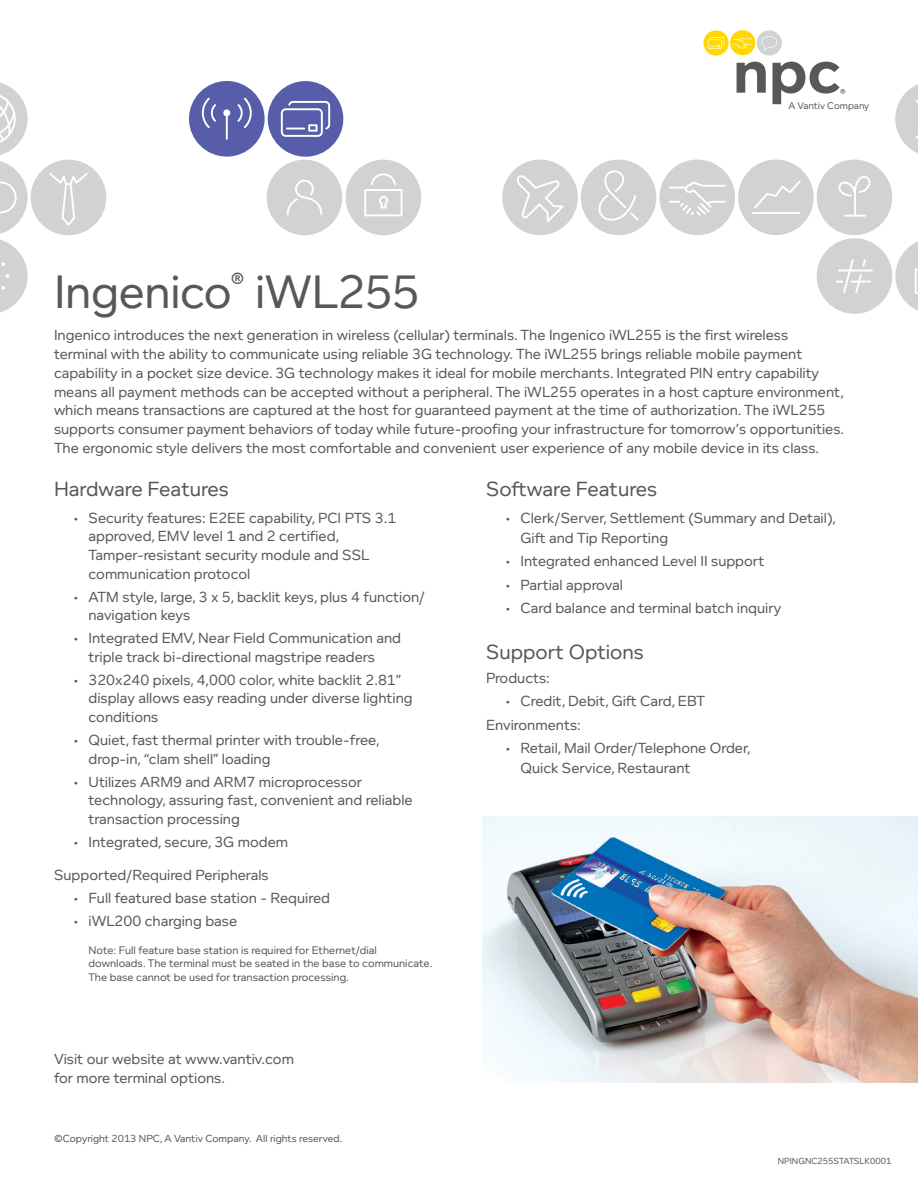
<style>
.page{position:relative;width:918px;height:1188px;background:#fff}
.page>*{position:absolute;margin:0;border:0;box-sizing:border-box;transform-origin:0 0}
.t1{font:700 62.1px "Foundry Context";color:#57585a}
.t2{font:48px "Foundry Context";letter-spacing:-.005em;color:#57585a}
.t3{font:21px "Foundry Context";color:#57585a}
.t4{font:15px/18.8px "Foundry Context";color:#57585a}
.t5{font:11.55px "Foundry Context";color:#57585a}
.t6{font:11.25px/13.5px "Foundry Context";color:#57585a}
.t7{font:10.5px "Foundry Context";color:#57585a}
.t8{font:9.9px "Foundry Context";color:#57585a}
.t9{font:9px "Foundry Context";color:#57585a}
</style>
<div class="page">
<svg style="left:0;top:82px;width:106px;height:231px"></svg>
<svg style="left:502px;top:84px;width:416px;height:230px"></svg>
<svg style="left:189px;top:81px;width:232px;height:154px"></svg>
<svg style="left:703px;top:30px;width:79px;height:26px"></svg>
<img style="left:483px;top:816px;width:435px;height:266px">
<p class="t1" style="left:733px;top:35px;width:110px">npc</p>
<p class="t8" style="left:789px;top:99px;width:82px">A Vantiv Company</p>
<p class="t5" style="left:840px;top:86px;width:7px">®</p>
<p class="t2" style="left:54px;top:264px;width:367px">Ingenico<sup>®</sup> iWL255</p>
<p class="t4" style="left:54px;top:326px;width:792px">Ingenico introduces the next generation in wireless (cellular) terminals. The Ingenico iWL255 is the first wireless terminal with the ability to communicate using reliable 3G technology. The iWL255 brings reliable mobile payment capability in a pocket size device. 3G technology makes it ideal for mobile merchants. Integrated PIN entry capability means all payment methods can be accepted without a peripheral. The iWL255 operates in a host capture environment, which means transactions are captured at the host for guaranteed payment at the time of authorization. The iWL255 supports consumer payment behaviors of today while future-proofing your infrastructure for tomorrow’s opportunities.<br>The ergonomic style delivers the most comfortable and convenient user experience of any mobile device in its class.</p>
<p class="t3" style="left:54px;top:477px;width:177px">Hardware Features</p>
<p class="t4" style="left:88px;top:508px;width:309px;text-indent:-15px">• Security features: E2EE capability, PCI PTS 3.1 approved, EMV level 1 and 2 certified, Tamper-resistant security module and SSL communication protocol</p>
<p class="t4" style="left:88px;top:587px;width:338px;text-indent:-15px">• ATM style, large, 3 x 5, backlit keys, plus 4 function/ navigation keys</p>
<p class="t4" style="left:88px;top:628px;width:314px;text-indent:-15px">• Integrated EMV, Near Field Communication and triple track bi-directional magstripe readers</p>
<p class="t4" style="left:88px;top:670px;width:326px;text-indent:-15px">• 320x240 pixels, 4,000 color, white backlit 2.81” display allows easy reading under diverse lighting conditions</p>
<p class="t4" style="left:88px;top:730px;width:293px;text-indent:-15px">• Quiet, fast thermal printer with trouble-free, drop-in, “clam shell” loading</p>
<p class="t4" style="left:88px;top:772px;width:326px;text-indent:-15px">• Utilizes ARM9 and ARM7 microprocessor technology, assuring fast, convenient and reliable transaction processing</p>
<p class="t4" style="left:74px;top:832px;width:216px">• Integrated, secure, 3G modem</p>
<p class="t4" style="left:54px;top:865px;width:216px">Supported/Required Peripherals</p>
<p class="t4" style="left:74px;top:888px;width:258px">• Full featured base station - Required</p>
<p class="t4" style="left:74px;top:911px;width:165px">• iWL200 charging base</p>
<p class="t6" style="left:88px;top:943px;width:345px">Note: Full feature base station is required for Ethernet/dial downloads. The terminal must be seated in the base to communicate.<br>The base cannot be used for transaction processing.</p>
<p class="t3" style="left:486px;top:477px;width:173px">Software Features</p>
<p class="t4" style="left:520px;top:508px;width:317px;line-height:19.5px;text-indent:-15px">• Clerk/Server, Settlement (Summary and Detail),<br>Gift and Tip Reporting</p>
<p class="t4" style="left:506px;top:552px;width:260px">• Integrated enhanced Level II support</p>
<p class="t4" style="left:506px;top:575px;width:119px">• Partial approval</p>
<p class="t4" style="left:506px;top:599px;width:277px">• Card balance and terminal batch inquiry</p>
<p class="t3" style="left:486px;top:640px;width:160px">Support Options</p>
<p class="t4" style="left:486px;top:668px;width:65px">Products:</p>
<p class="t4" style="left:506px;top:691px;width:201px">• Credit, Debit, Gift Card, EBT</p>
<p class="t4" style="left:486px;top:715px;width:96px">Environments:</p>
<p class="t4" style="left:520px;top:738px;width:232px;line-height:19.5px;text-indent:-15px">• Retail, Mail Order/Telephone Order,<br>Quick Service, Restaurant</p>
<p class="t4" style="left:54px;top:1049px;width:242px">Visit our website at www.vantiv.com</p>
<p class="t4" style="left:54px;top:1068px;width:173px">for more terminal options.</p>
<p class="t7" style="left:54px;top:1133px;width:290px">©Copyright 2013 NPC, A Vantiv Company. All rights reserved.</p>
<p class="t9" style="left:778px;top:1156px;width:115px">NPINGNC255STATSLK0001</p>
</div>
